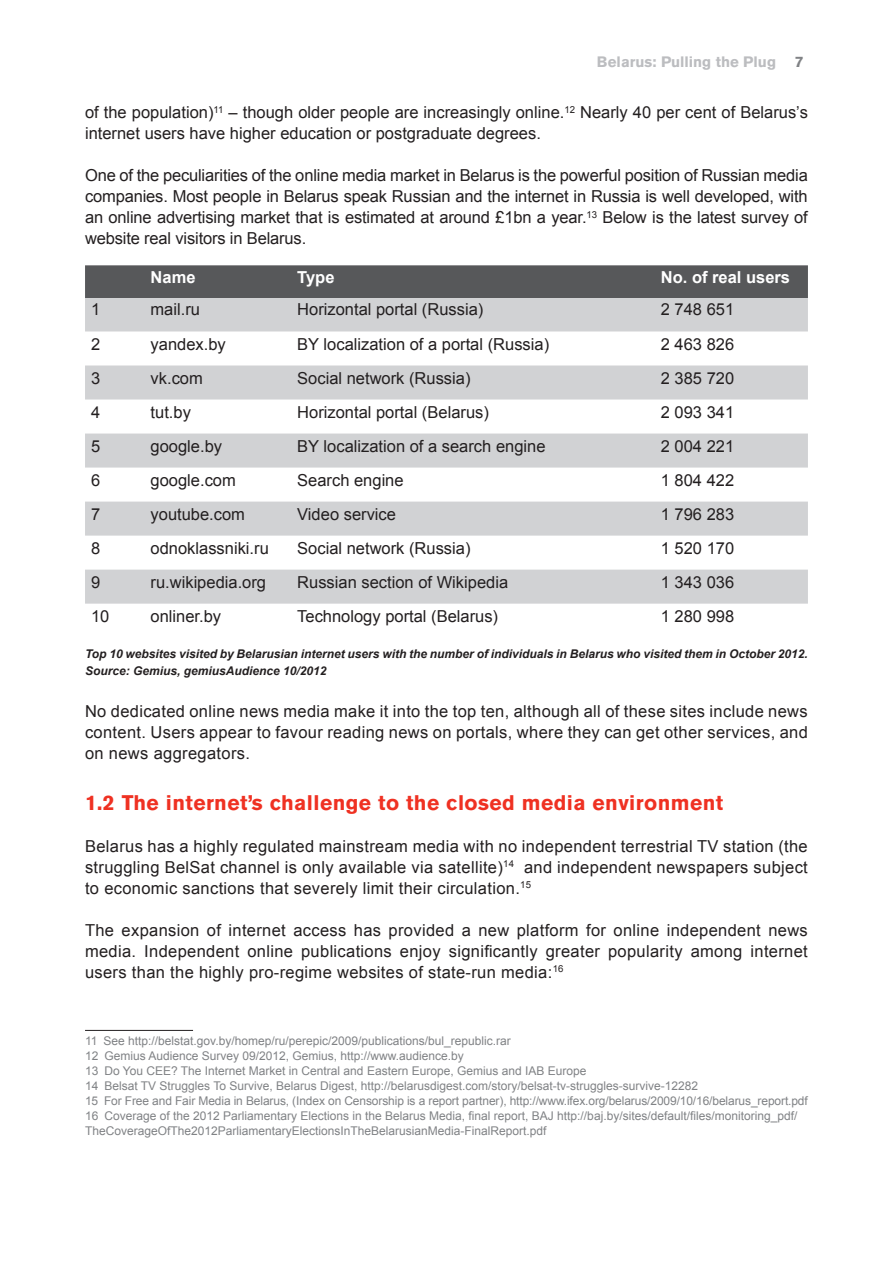
<style>
.page{position:relative;width:893px;height:1263px;background:#fff}
.page>*{position:absolute;margin:0;border:0;box-sizing:border-box;transform-origin:0 0}
.t1{font:700 21px "Akzidenz Grotesk BQ";letter-spacing:.02em;color:#ef3122}
.t2{font:16.5px/21px "Arial";color:#231f20;text-align:justify}
.t3{font:700 16.5px "Arial";color:#fff}
.t4{font:700 15px "Akzidenz Grotesk BQ";color:#bcbdc0}
.t5{font:700 15px "Akzidenz Grotesk BQ";color:#808285}
.t6{font:12px/15px "Arial";color:#808285}
.t7{font:italic 700 12px/16.5px "Arial";color:#231f20}
</style>
<div class="page">
<div style="left:85px;top:265px;width:723px;height:33px;background:#57585a"></div>
<svg style="left:85px;top:298px;width:723px;height:306px;fill:#d1d2d4"></svg>
<hr style="left:85px;top:1030px;width:108px;height:1px;background:#231f20">
<p class="t4" style="left:597px;top:53px;width:181px">Belarus: Pulling the Plug</p>
<p class="t5" style="left:795px;top:53px;width:10px">7</p>
<p class="t2" style="left:85px;top:102px;width:724px">of the population)<sup>11</sup> – though older people are increasingly online.<sup>12</sup> Nearly 40 per cent of Belarus’s internet users have higher education or postgraduate degrees.</p>
<p class="t2" style="left:85px;top:165px;width:724px">One of the peculiarities of the online media market in Belarus is the powerful position of Russian media companies. Most people in Belarus speak Russian and the internet in Russia is well developed, with an online advertising market that is estimated at around £1bn a year.<sup>13</sup> Below is the latest survey of website real visitors in Belarus.</p>
<p class="t3" style="left:151px;top:267px;width:46px">Name</p>
<p class="t3" style="left:297px;top:267px;width:39px">Type</p>
<p class="t3" style="left:661px;top:267px;width:131px">No. of real users</p>
<p class="t2" style="left:91px;top:299px;width:11px">1</p>
<p class="t2" style="left:151px;top:299px;width:51px">mail.ru</p>
<p class="t2" style="left:297px;top:299px;width:188px">Horizontal portal (Russia)</p>
<p class="t2" style="left:661px;top:299px;width:75px">2 748 651</p>
<p class="t2" style="left:91px;top:333px;width:11px">2</p>
<p class="t2" style="left:151px;top:333px;width:77px">yandex.by</p>
<p class="t2" style="left:297px;top:333px;width:253px">BY localization of a portal (Russia)</p>
<p class="t2" style="left:661px;top:333px;width:75px">2 463 826</p>
<p class="t2" style="left:91px;top:367px;width:11px">3</p>
<p class="t2" style="left:151px;top:367px;width:54px">vk.com</p>
<p class="t2" style="left:297px;top:367px;width:175px">Social network (Russia)</p>
<p class="t2" style="left:661px;top:367px;width:75px">2 385 720</p>
<p class="t2" style="left:91px;top:401px;width:11px">4</p>
<p class="t2" style="left:151px;top:401px;width:42px">tut.by</p>
<p class="t2" style="left:297px;top:401px;width:193px">Horizontal portal (Belarus)</p>
<p class="t2" style="left:661px;top:401px;width:75px">2 093 341</p>
<p class="t2" style="left:91px;top:435px;width:11px">5</p>
<p class="t2" style="left:151px;top:435px;width:73px">google.by</p>
<p class="t2" style="left:297px;top:435px;width:250px">BY localization of a search engine</p>
<p class="t2" style="left:661px;top:435px;width:75px">2 004 221</p>
<p class="t2" style="left:91px;top:469px;width:11px">6</p>
<p class="t2" style="left:151px;top:469px;width:87px">google.com</p>
<p class="t2" style="left:297px;top:469px;width:108px">Search engine</p>
<p class="t2" style="left:661px;top:469px;width:75px">1 804 422</p>
<p class="t2" style="left:91px;top:503px;width:11px">7</p>
<p class="t2" style="left:151px;top:503px;width:96px">youtube.com</p>
<p class="t2" style="left:297px;top:503px;width:100px">Video service</p>
<p class="t2" style="left:661px;top:503px;width:75px">1 796 283</p>
<p class="t2" style="left:91px;top:537px;width:11px">8</p>
<p class="t2" style="left:151px;top:537px;width:120px">odnoklassniki.ru</p>
<p class="t2" style="left:297px;top:537px;width:175px">Social network (Russia)</p>
<p class="t2" style="left:661px;top:537px;width:75px">1 520 170</p>
<p class="t2" style="left:91px;top:572px;width:11px">9</p>
<p class="t2" style="left:151px;top:572px;width:117px">ru.wikipedia.org</p>
<p class="t2" style="left:297px;top:572px;width:212px">Russian section of Wikipedia</p>
<p class="t2" style="left:661px;top:572px;width:75px">1 343 036</p>
<p class="t2" style="left:91px;top:606px;width:20px">10</p>
<p class="t2" style="left:151px;top:606px;width:72px">onliner.by</p>
<p class="t2" style="left:297px;top:606px;width:202px">Technology portal (Belarus)</p>
<p class="t2" style="left:661px;top:606px;width:75px">1 280 998</p>
<p class="t7" style="left:85px;top:646px;width:724px">Top 10 websites visited by Belarusian internet users with the number of individuals in Belarus who visited them in October 2012.<br>Source: Gemius, gemiusAudience 10/2012</p>
<p class="t2" style="left:85px;top:700px;width:724px">No dedicated online news media make it into the top ten, although all of these sites include news content. Users appear to favour reading news on portals, where they can get other services, and on news aggregators.</p>
<p class="t1" style="left:85px;top:790px;width:640px">1.2 The internet’s challenge to the closed media environment</p>
<p class="t2" style="left:85px;top:835px;width:724px">Belarus has a highly regulated mainstream media with no independent terrestrial TV station (the struggling BelSat channel is only available via satellite)<sup>14</sup> and independent newspapers subject to economic sanctions that severely limit their circulation.<sup>15</sup></p>
<p class="t2" style="left:85px;top:919px;width:724px">The expansion of internet access has provided a new platform for online independent news media. Independent online publications enjoy significantly greater popularity among internet users than the highly pro-regime websites of state-run media:<sup>16</sup></p>
<p class="t6" style="left:85px;top:1034px;width:724px">11 See http://belstat.gov.by/homep/ru/perepic/2009/publications/bul_republic.rar<br>12 Gemius Audience Survey 09/2012, Gemius, http://www.audience.by<br>13 Do You CEE? The Internet Market in Central and Eastern Europe, Gemius and IAB Europe<br>14 Belsat TV Struggles To Survive, Belarus Digest, http://belarusdigest.com/story/belsat-tv-struggles-survive-12282<br>15 For Free and Fair Media in Belarus, (Index on Censorship is a report partner), http://www.ifex.org/belarus/2009/10/16/belarus_report.pdf 16 Coverage of the 2012 Parliamentary Elections in the Belarus Media, final report, BAJ http://baj.by/sites/default/files/monitoring_pdf/ TheCoverageOfThe2012ParliamentaryElectionsInTheBelarusianMedia-FinalReport.pdf</p>
</div>
